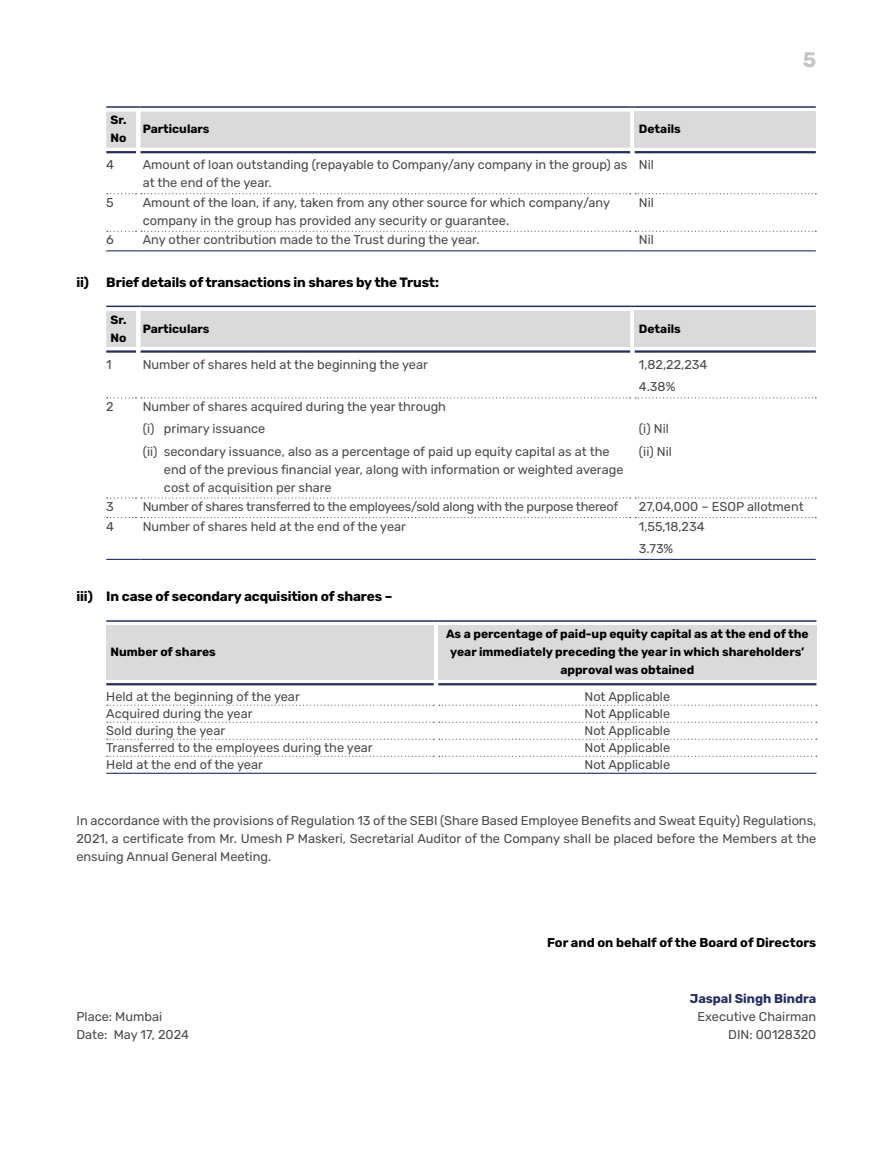
<style>
.page{position:relative;width:893px;height:1170px;background:#fff}
.page>*{position:absolute;margin:0;border:0;box-sizing:border-box;transform-origin:0 0}
.t1{font:700 21px "Rubik";color:#c6c4c4}
.t2{font:700 13.5px "Rubik";letter-spacing:-.01em;color:#000}
.t3{font:12.75px/22.2px "Rubik";color:#4a4a49}
.t4{font:12.75px "Rubik";letter-spacing:-.02em;color:#4a4a49}
.t5{font:700 12.75px "Rubik";color:#000}
.t6{font:700 12.75px "Rubik";color:#252d5d}
.t7{font:700 12px/18px "Rubik";color:#000}
</style>
<div class="page">
<div style="left:635px;top:311px;width:181px;height:36px;background:#dadada"></div>
<svg style="left:107px;top:397px;width:709px;height:1px"></svg>
<svg style="left:107px;top:497px;width:709px;height:1px"></svg>
<svg style="left:107px;top:517px;width:709px;height:1px"></svg>
<hr style="left:106px;top:558px;width:30px;height:2px;background:#252d5d">
<hr style="left:141px;top:558px;width:489px;height:2px;background:#252d5d">
<hr style="left:635px;top:558px;width:181px;height:2px;background:#252d5d">
<svg style="left:106px;top:305px;width:529px;height:42px"></svg>
<hr style="left:635px;top:305px;width:181px;height:2px;background:#252d5d">
<hr style="left:635px;top:350px;width:181px;height:2px;background:#252d5d">
<hr style="left:141px;top:350px;width:489px;height:2px;background:#252d5d">
<hr style="left:106px;top:350px;width:30px;height:2px;background:#252d5d">
<div style="left:106px;top:625px;width:328px;height:54px;background:#dadada"></div>
<div style="left:438px;top:625px;width:378px;height:54px;background:#dadada"></div>
<hr style="left:106px;top:772px;width:328px;height:1px;background:#252d5d">
<hr style="left:438px;top:772px;width:378px;height:1px;background:#252d5d">
<svg style="left:107px;top:704px;width:710px;height:1px"></svg>
<svg style="left:107px;top:721px;width:710px;height:1px"></svg>
<svg style="left:107px;top:738px;width:710px;height:1px"></svg>
<svg style="left:107px;top:755px;width:710px;height:1px"></svg>
<hr style="left:106px;top:620px;width:328px;height:1px;background:#252d5d">
<hr style="left:438px;top:620px;width:378px;height:1px;background:#252d5d">
<hr style="left:438px;top:683px;width:378px;height:2px;background:#252d5d">
<hr style="left:106px;top:683px;width:328px;height:2px;background:#252d5d">
<div style="left:635px;top:111px;width:181px;height:37px;background:#dadada"></div>
<svg style="left:107px;top:193px;width:709px;height:1px"></svg>
<svg style="left:107px;top:231px;width:709px;height:1px"></svg>
<hr style="left:106px;top:250px;width:30px;height:1px;background:#252d5d">
<hr style="left:141px;top:250px;width:489px;height:1px;background:#252d5d">
<hr style="left:635px;top:250px;width:181px;height:1px;background:#252d5d">
<svg style="left:106px;top:106px;width:529px;height:42px"></svg>
<hr style="left:635px;top:106px;width:181px;height:2px;background:#252d5d">
<hr style="left:635px;top:151px;width:181px;height:2px;background:#252d5d">
<hr style="left:141px;top:151px;width:489px;height:2px;background:#252d5d">
<hr style="left:106px;top:151px;width:30px;height:2px;background:#252d5d">
<p class="t7" style="left:111px;top:111px;width:18px">Sr.<br>No</p>
<p class="t7" style="left:143px;top:120px;width:68px">Particulars</p>
<p class="t7" style="left:639px;top:120px;width:43px">Details</p>
<p class="t3" style="left:106px;top:154px;width:9px">4</p>
<p class="t3" style="left:143px;top:156px;width:486px;line-height:18px">Amount of loan outstanding (repayable to Company/any company in the group) as at the end of the year.</p>
<p class="t3" style="left:639px;top:154px;width:17px">Nil</p>
<p class="t3" style="left:106px;top:192px;width:9px">5</p>
<p class="t3" style="left:143px;top:194px;width:469px;line-height:18px">Amount of the loan, if any, taken from any other source for which company/any company in the group has provided any security or guarantee.</p>
<p class="t3" style="left:639px;top:192px;width:17px">Nil</p>
<p class="t3" style="left:106px;top:229px;width:9px">6</p>
<p class="t3" style="left:143px;top:229px;width:338px">Any other contribution made to the Trust during the year.</p>
<p class="t3" style="left:639px;top:229px;width:17px">Nil</p>
<p class="t2" style="left:77px;top:274px;width:364px">ii) Brief details of transactions in shares by the Trust:</p>
<p class="t7" style="left:111px;top:310px;width:18px">Sr.<br>No</p>
<p class="t7" style="left:143px;top:319px;width:68px">Particulars</p>
<p class="t7" style="left:639px;top:319px;width:43px">Details</p>
<p class="t3" style="left:106px;top:354px;width:7px">1</p>
<p class="t3" style="left:143px;top:354px;width:287px">Number of shares held at the beginning the year</p>
<p class="t3" style="left:639px;top:354px;width:70px">1,82,22,234<br>4.38%</p>
<p class="t3" style="left:106px;top:396px;width:9px">2</p>
<p class="t3" style="left:143px;top:396px;width:468px">Number of shares acquired during the year through<br>(i) primary issuance<br>(ii) secondary issuance, also as a percentage of paid up equity capital as at the</p>
<p class="t3" style="left:164px;top:460px;width:461px;line-height:18px">end of the previous financial year, along with information or weighted average cost of acquisition per share</p>
<p class="t3" style="left:639px;top:418px;width:34px">(i) Nil (ii) Nil</p>
<h1 class="t1" style="left:803px;top:47px;width:15px">5</h1>
<p class="t3" style="left:106px;top:496px;width:9px">3</p>
<p class="t4" style="left:143px;top:499px;width:477px">Number of shares transferred to the employees/sold along with the purpose thereof</p>
<p class="t3" style="left:639px;top:496px;width:166px">27,04,000 – ESOP allotment</p>
<p class="t3" style="left:106px;top:515px;width:9px">4</p>
<p class="t3" style="left:143px;top:515px;width:265px">Number of shares held at the end of the year</p>
<p class="t3" style="left:639px;top:515px;width:67px">1,55,18,234<br>3.73%</p>
<p class="t2" style="left:77px;top:588px;width:317px">iii) In case of secondary acquisition of shares –</p>
<p class="t7" style="left:111px;top:643px;width:107px">Number of shares</p>
<p class="t7" style="left:446px;top:625px;width:364px;text-align:center">As a percentage of paid-up equity capital as at the end of the year immediately preceding the year in which shareholders’ approval was obtained</p>
<p class="t3" style="left:106px;top:685px;width:195px">Held at the beginning of the year</p>
<p class="t3" style="left:584px;top:685px;width:87px">Not Applicable</p>
<p class="t3" style="left:106px;top:702px;width:148px">Acquired during the year</p>
<p class="t3" style="left:584px;top:702px;width:87px">Not Applicable</p>
<p class="t3" style="left:106px;top:719px;width:120px">Sold during the year</p>
<p class="t3" style="left:584px;top:719px;width:87px">Not Applicable</p>
<p class="t3" style="left:106px;top:736px;width:268px">Transferred to the employees during the year</p>
<p class="t3" style="left:584px;top:736px;width:87px">Not Applicable</p>
<p class="t3" style="left:106px;top:753px;width:158px">Held at the end of the year</p>
<p class="t3" style="left:584px;top:753px;width:87px">Not Applicable</p>
<p class="t3" style="left:76px;top:811px;width:741px;line-height:18px;text-align:justify">In accordance with the provisions of Regulation 13 of the SEBI (Share Based Employee Benefits and Sweat Equity) Regulations, 2021, a certificate from Mr. Umesh P Maskeri, Secretarial Auditor of the Company shall be placed before the Members at the ensuing Annual General Meeting.</p>
<p class="t5" style="left:547px;top:935px;width:271px">For and on behalf of the Board of Directors</p>
<p class="t6" style="left:690px;top:991px;width:128px">Jaspal Singh Bindra</p>
<p class="t3" style="left:76px;top:1005px;width:87px">Place: Mumbai</p>
<p class="t3" style="left:697px;top:1005px;width:120px">Executive Chairman</p>
<p class="t3" style="left:76px;top:1023px;width:114px">Date: May 17, 2024</p>
<p class="t3" style="left:728px;top:1023px;width:90px">DIN: 00128320</p>
</div>
